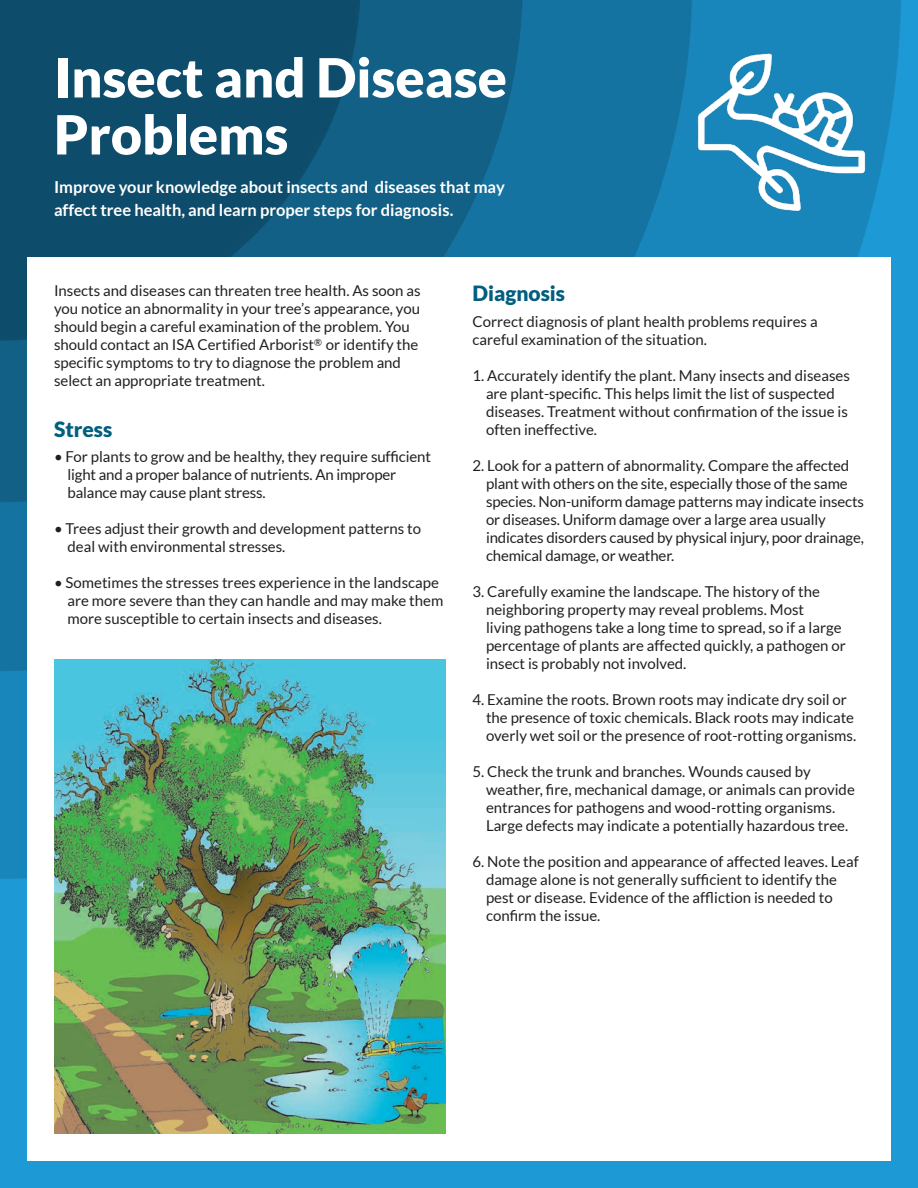
<style>
.page{position:relative;width:918px;height:1188px;background:#1d99d6}
.page>*{position:absolute;margin:0;border:0;box-sizing:border-box;transform-origin:0 0}
.Cover_Title_-_H1_-_W{font:900 54px/57px "Lato";color:#fff}
.Headline_Body_H3{font:900 21px "Lato";color:#025e7f}
.Cover_Subhead_H2_-_W{font:700 16.5px/22.5px "Lato";color:#fff}
.Body_copy{font:15px/18px "Lato";color:#231f20}
.Headline_Body_H3-2{font:15px/18px "Lato";color:#231f20}
</style>
<div class="page">
<img style="left:0;top:0;width:901px;height:879px">
<div style="left:27px;top:257px;width:864px;height:904px;background:#fff"></div>
<img style="left:689px;top:40px;width:185px;height:185px">
<img style="left:54px;top:660px;width:392px;height:474px">
<h1 class="Cover_Title_-_H1_-_W" style="left:54px;top:48px;width:455px">Insect and Disease<br>Problems</h1>
<h2 class="Cover_Subhead_H2_-_W" style="left:54px;top:176px;width:452px">Improve your knowledge about insects and diseases that may affect tree health, and learn proper steps for diagnosis.</h2>
<h3 class="Headline_Body_H3-2" style="left:54px;top:282px;width:368px">Insects and diseases can threaten tree health. As soon as you notice an abnormality in your tree’s appearance, you should begin a careful examination of the problem. You should contact an ISA Certified Arborist<sup>®</sup> or identify the specific symptoms to try to diagnose the problem and select an appropriate treatment.</h3>
<h3 class="Headline_Body_H3" style="left:54px;top:417px;width:60px">Stress</h3>
<p class="Body_copy" style="left:68px;top:448px;width:365px;text-indent:-14px">• For plants to grow and be healthy, they require sufficient light and a proper balance of nutrients. An improper balance may cause plant stress.</p>
<p class="Body_copy" style="left:68px;top:520px;width:355px;text-indent:-14px">• Trees adjust their growth and development patterns to deal with environmental stresses.</p>
<p class="Body_copy" style="left:68px;top:574px;width:377px;text-indent:-14px">• Sometimes the stresses trees experience in the landscape are more severe than they can handle and may make them more susceptible to certain insects and diseases.</p>
<h3 class="Headline_Body_H3" style="left:472px;top:281px;width:94px">Diagnosis</h3>
<p class="Body_copy" style="left:472px;top:312px;width:347px">Correct diagnosis of plant health problems requires a careful examination of the situation.</p>
<p class="Body_copy" style="left:486px;top:366px;width:365px;text-indent:-14px">1. Accurately identify the plant. Many insects and diseases are plant-specific. This helps limit the list of suspected diseases. Treatment without confirmation of the issue is often ineffective.</p>
<p class="Body_copy" style="left:486px;top:456px;width:379px;text-indent:-14px">2. Look for a pattern of abnormality. Compare the affected plant with others on the site, especially those of the same species. Non-uniform damage patterns may indicate insects or diseases. Uniform damage over a large area usually indicates disorders caused by physical injury, poor drainage, chemical damage, or weather.</p>
<p class="Body_copy" style="left:486px;top:582px;width:361px;text-indent:-14px">3. Carefully examine the landscape. The history of the neighboring property may reveal problems. Most<br>living pathogens take a long time to spread, so if a large percentage of plants are affected quickly, a pathogen or insect is probably not involved.</p>
<p class="Body_copy" style="left:486px;top:690px;width:372px;text-indent:-14px">4. Examine the roots. Brown roots may indicate dry soil or the presence of toxic chemicals. Black roots may indicate overly wet soil or the presence of root-rotting organisms.</p>
<p class="Body_copy" style="left:486px;top:762px;width:370px;text-indent:-14px">5. Check the trunk and branches. Wounds caused by weather, fire, mechanical damage, or animals can provide entrances for pathogens and wood-rotting organisms.<br>Large defects may indicate a potentially hazardous tree.</p>
<p class="Body_copy" style="left:486px;top:852px;width:374px;text-indent:-14px">6. Note the position and appearance of affected leaves. Leaf damage alone is not generally sufficient to identify the pest or disease. Evidence of the affliction is needed to confirm the issue.</p>
</div>
